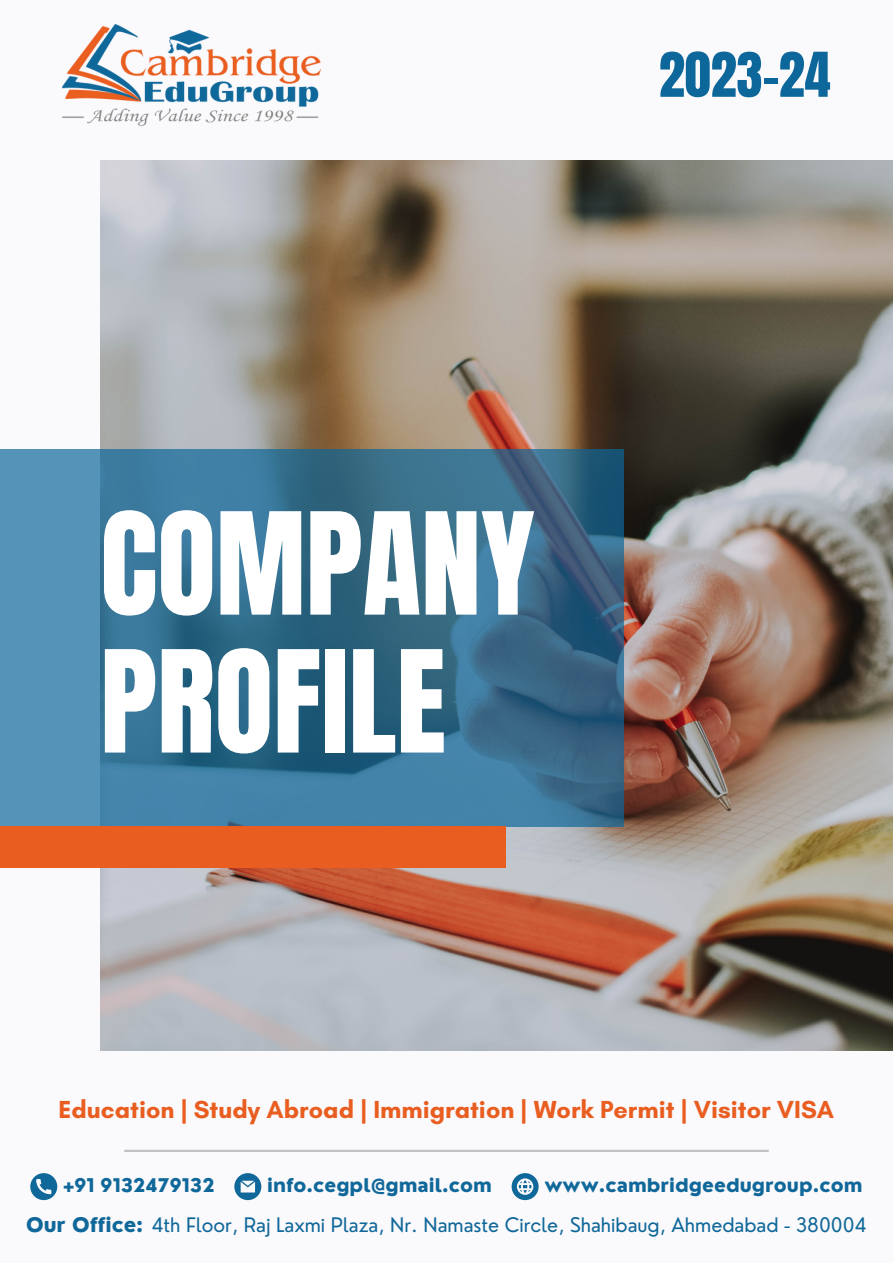
<style>
.page{position:relative;width:893px;height:1264px;background:#fff}
.page>*{position:absolute;margin:0;border:0;box-sizing:border-box;transform-origin:0 0}
.t1{font:120.45px "Anton";color:#fff}
.t2{font:52.35px "Anton";color:#0d679b}
.t3{font:700 25.05px "Glacial Indifference";color:#e95e20}
.t4{font:19.5px "Nourd";color:#10689a}
.t5{font:800 19.5px "Nourd";color:#10689a}
.t6{font:800 18.45px "Nourd";color:#10689a}
</style>
<div class="page">
<div style="left:0;top:0;width:892px;height:1262px;background:#faf9fb"></div>
<img style="left:100px;top:161px;width:792px;height:889px">
<svg style="left:0;top:449px;width:623px;height:377px;background:#3a7393"></svg>
<div style="left:0;top:826px;width:506px;height:41px;background:#e95e20"></div>
<hr style="left:124px;top:1149px;width:644px;height:2px;background:#898988">
<img style="left:63px;top:24px;width:257px;height:102px">
<svg style="left:30px;top:1173px;width:27px;height:27px"></svg>
<svg style="left:234px;top:1173px;width:27px;height:27px"></svg>
<svg style="left:511px;top:1173px;width:27px;height:27px"></svg>
<p class="t2" style="left:658px;top:37px;width:173px">2023-24</p>
<p class="t1" style="left:100px;top:477px;width:436px">COMPANY</p>
<p class="t1" style="left:100px;top:615px;width:347px">PROFILE</p>
<p class="t3" style="left:59px;top:1093px;width:777px">Education | Study Abroad | Immigration | Work Permit | Visitor VISA</p>
<p class="t6" style="left:63px;top:1173px;width:153px">+91 9132479132</p>
<p class="t6" style="left:267px;top:1173px;width:226px">info.cegpl@gmail.com</p>
<p class="t6" style="left:544px;top:1173px;width:319px">www.cambridgeedugroup.com</p>
<p class="t5" style="left:26px;top:1212px;width:118px">Our Office:</p>
<p class="t4" style="left:152px;top:1212px;width:716px">4th Floor, Raj Laxmi Plaza, Nr. Namaste Circle, Shahibaug, Ahmedabad - 380004</p>
</div>
